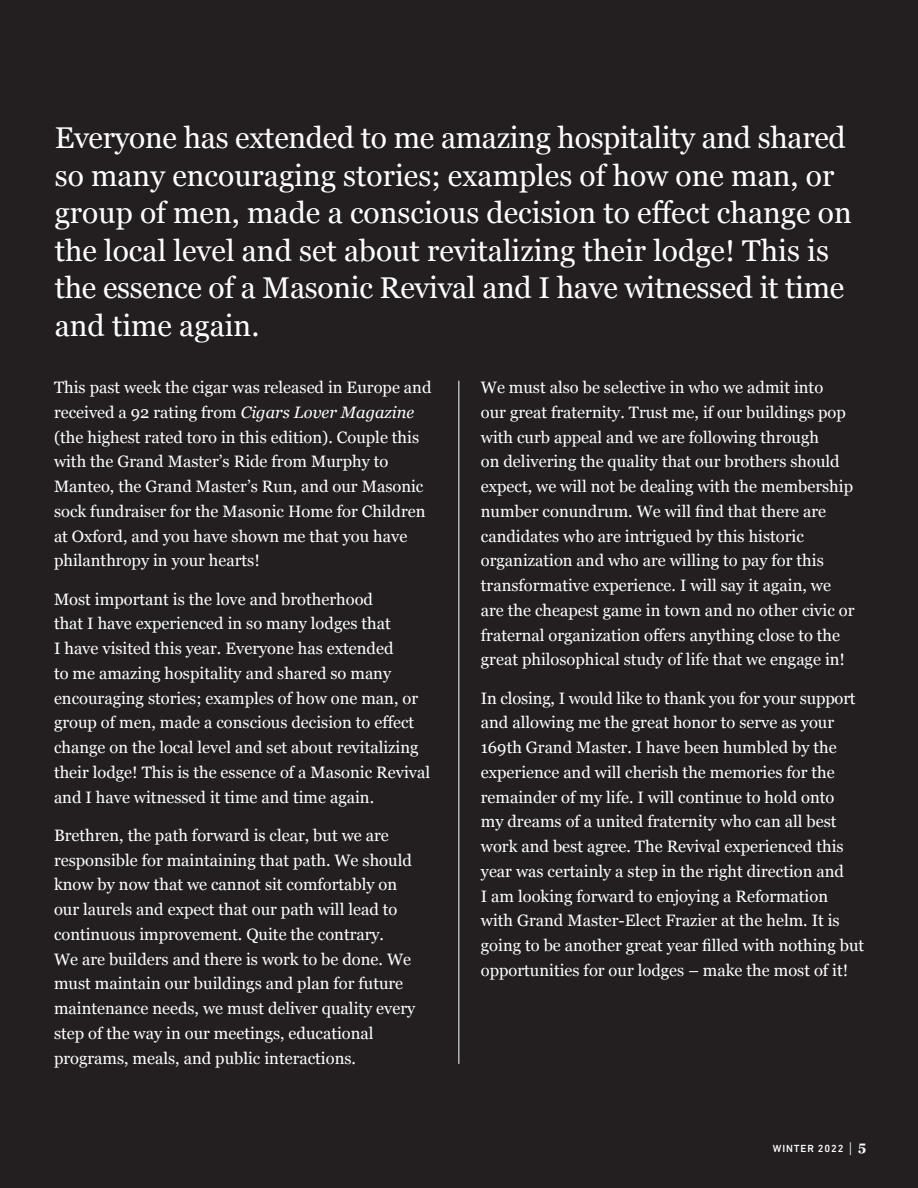
<style>
.page{position:relative;width:918px;height:1188px;background:#231f20}
.page>*{position:absolute;margin:0;border:0;box-sizing:border-box;transform-origin:0 0}
.t1{font:30px/37.5px "Georgia";color:#fff}
.t2{font:16.5px/24.8px "Georgia";color:#fff}
.t3{font:500 10.5px "DIN Next LT Pro";letter-spacing:.08em;color:#fff}
.s1{font-style:italic}
.s2{font-family:"DIN";font-weight:300;font-size:15px}
.s3{font-family:"Georgia";font-weight:700;font-size:13.5px}
</style>
<div class="page">
<hr style="left:458px;top:381px;width:1px;height:683px;background:#fff">
<p class="t1" style="left:55px;top:118px;width:799px">Everyone has extended to me amazing hospitality and shared so many encouraging stories; examples of how one man, or group of men, made a conscious decision to effect change on the local level and set about revitalizing their lodge! This is the essence of a Masonic Revival and I have witnessed it time and time again.</p>
<p class="t2" style="left:54px;top:374px;width:379px">This past week the cigar was released in Europe and received a 92 rating from <span class="s1">Cigars Lover Magazine </span>(the highest rated toro in this edition). Couple this with the Grand Master’s Ride from Murphy to Manteo, the Grand Master’s Run, and our Masonic sock fundraiser for the Masonic Home for Children at Oxford, and you have shown me that you have philanthropy in your hearts!</p>
<p class="t2" style="left:54px;top:586px;width:378px">Most important is the love and brotherhood<br>that I have experienced in so many lodges that<br>I have visited this year. Everyone has extended<br>to me amazing hospitality and shared so many encouraging stories; examples of how one man, or group of men, made a conscious decision to effect change on the local level and set about revitalizing their lodge! This is the essence of a Masonic Revival and I have witnessed it time and time again.</p>
<p class="t2" style="left:54px;top:822px;width:363px">Brethren, the path forward is clear, but we are responsible for maintaining that path. We should know by now that we cannot sit comfortably on our laurels and expect that our path will lead to continuous improvement. Quite the contrary.<br>We are builders and there is work to be done. We must maintain our buildings and plan for future maintenance needs, we must deliver quality every step of the way in our meetings, educational programs, meals, and public interactions.</p>
<p class="t2" style="left:481px;top:374px;width:375px">We must also be selective in who we admit into<br>our great fraternity. Trust me, if our buildings pop with curb appeal and we are following through<br>on delivering the quality that our brothers should expect, we will not be dealing with the membership number conundrum. We will find that there are candidates who are intrigued by this historic organization and who are willing to pay for this transformative experience. I will say it again, we are the cheapest game in town and no other civic or fraternal organization offers anything close to the great philosophical study of life that we engage in!</p>
<p class="t2" style="left:481px;top:685px;width:385px">In closing, I would like to thank you for your support and allowing me the great honor to serve as your 169th Grand Master. I have been humbled by the experience and will cherish the memories for the remainder of my life. I will continue to hold onto<br>my dreams of a united fraternity who can all best work and best agree. The Revival experienced this year was certainly a step in the right direction and<br>I am looking forward to enjoying a Reformation with Grand Master-Elect Frazier at the helm. It is going to be another great year filled with nothing but opportunities for our lodges – make the most of it!</p>
<p class="t3" style="left:773px;top:1143px;width:95px">WINTER 2022 <span class="s2">|</span> <span class="s3">5</span></p>
</div>
